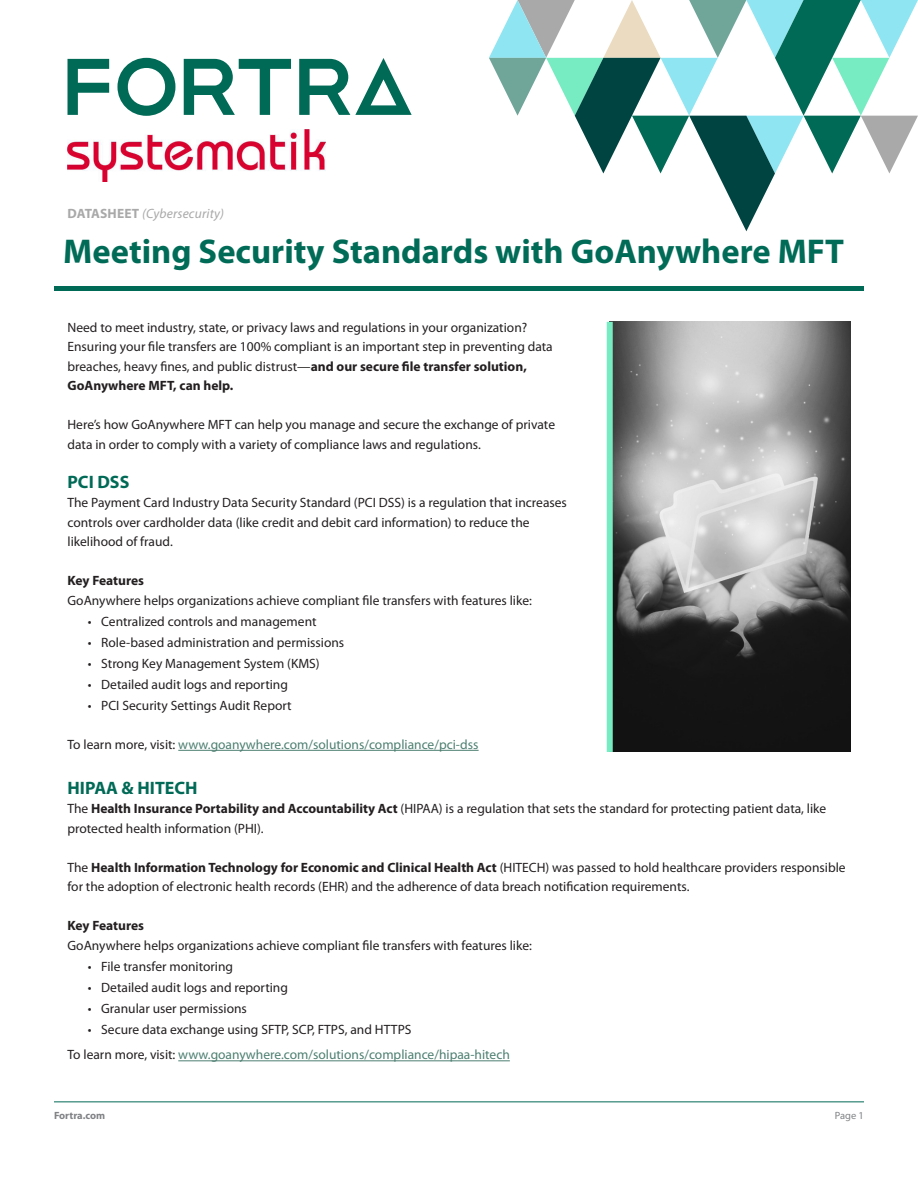
<style>
.page{position:relative;width:918px;height:1188px;background:#fff}
.page>*{position:absolute;margin:0;border:0;box-sizing:border-box;transform-origin:0 0}
.Headline{font:700 34.5px "Myriad Pro";color:#006b57}
.Body_-_Subhead{font:700 18px "Myriad Pro";color:#006a56}
.Body_-_Copy{font:13.5px/19.5px "Myriad Pro";color:#231f20}
.Body_-_Copy-2{font:13.5px "Myriad Pro";color:#4d7f71}
.t1{font:italic 13.5px "Myriad Pro";letter-spacing:.01em;color:#a9a9a9}
.Body_-_Copy-3{font:700 13.5px "Myriad Pro";letter-spacing:-.005em;color:#231f20}
.t2{font:700 10.5px "Myriad Pro";color:#808285}
.t3{font:10.5px "Myriad Pro";color:#808285}
.s1{font-weight:700;font-style:normal}
.s2{font-weight:700}
.s3{color:#231f20}
</style>
<div class="page">
<svg style="left:68px;top:59px;width:41px;height:56px"></svg>
<svg style="left:299px;top:58px;width:113px;height:57px"></svg>
<svg style="left:184px;top:59px;width:107px;height:56px"></svg>
<svg style="left:117px;top:58px;width:58px;height:58px"></svg>
<svg style="left:489px;top:0;width:429px;height:231px"></svg>
<hr style="left:54px;top:1101px;width:810px;height:1px;background:#006a56">
<div style="left:54px;top:286px;width:810px;height:5px;background:#006a56"></div>
<img style="left:68px;top:130px;width:258px;height:52px">
<img style="left:613px;top:322px;width:237px;height:430px">
<div style="left:607px;top:322px;width:6px;height:430px;background:#77ecc2"></div>
<hr style="left:178px;top:750px;width:301px;height:1px;background:#4d7f71">
<hr style="left:178px;top:1060px;width:332px;height:1px;background:#4d7f71">
<p class="t1" style="left:68px;top:206px;width:158px"><span class="s1">DATASHEET</span> (Cybersecurity)</p>
<p class="Headline" style="left:63px;top:229px;width:782px">Meeting Security Standards with GoAnywhere MFT</p>
<p class="Body_-_Copy" style="left:68px;top:317px;width:487px">Need to meet industry, state, or privacy laws and regulations in your organization?<br>Ensuring your file transfers are 100% compliant is an important step in preventing data breaches, heavy fines, and public distrust—<span class="s2">and our secure file transfer solution, GoAnywhere MFT, can help.</span></p>
<p class="Body_-_Copy" style="left:68px;top:415px;width:489px">Here’s how GoAnywhere MFT can help you manage and secure the exchange of private data in order to comply with a variety of compliance laws and regulations.</p>
<p class="Body_-_Subhead" style="left:68px;top:470px;width:63px">PCI DSS</p>
<p class="Body_-_Copy" style="left:68px;top:493px;width:501px">The Payment Card Industry Data Security Standard (PCI DSS) is a regulation that increases controls over cardholder data (like credit and debit card information) to reduce the likelihood of fraud.</p>
<p class="Body_-_Copy-3" style="left:68px;top:572px;width:78px">Key Features</p>
<p class="Body_-_Copy" style="left:68px;top:590px;width:466px">GoAnywhere helps organizations achieve compliant file transfers with features like:</p>
<p class="Body_-_Copy" style="left:88px;top:611px;width:230px">• Centralized controls and management</p>
<p class="Body_-_Copy" style="left:88px;top:632px;width:258px">• Role-based administration and permissions</p>
<p class="Body_-_Copy" style="left:88px;top:653px;width:233px">• Strong Key Management System (KMS)</p>
<p class="Body_-_Copy" style="left:88px;top:674px;width:202px">• Detailed audit logs and reporting</p>
<p class="Body_-_Copy" style="left:88px;top:695px;width:205px">• PCI Security Settings Audit Report</p>
<p class="Body_-_Copy-2" style="left:68px;top:736px;width:413px"><span class="s3">To learn more, visit:</span> www.goanywhere.com/solutions/compliance/pci-dss</p>
<p class="Body_-_Subhead" style="left:68px;top:776px;width:132px">HIPAA &amp; HITECH</p>
<p class="Body_-_Copy" style="left:68px;top:799px;width:760px">The <span class="s2">Health Insurance Portability and Accountability Act</span> (HIPAA) is a regulation that sets the standard for protecting patient data, like protected health information (PHI).</p>
<p class="Body_-_Copy" style="left:68px;top:857px;width:780px">The <span class="s2">Health Information Technology for Economic and Clinical Health Act</span> (HITECH) was passed to hold healthcare providers responsible for the adoption of electronic health records (EHR) and the adherence of data breach notification requirements.</p>
<p class="Body_-_Copy-3" style="left:68px;top:917px;width:78px">Key Features</p>
<p class="Body_-_Copy" style="left:68px;top:935px;width:466px">GoAnywhere helps organizations achieve compliant file transfers with features like:</p>
<p class="Body_-_Copy" style="left:88px;top:956px;width:147px">• File transfer monitoring</p>
<p class="Body_-_Copy" style="left:88px;top:977px;width:202px">• Detailed audit logs and reporting</p>
<p class="Body_-_Copy" style="left:88px;top:998px;width:161px">• Granular user permissions</p>
<p class="Body_-_Copy" style="left:88px;top:1019px;width:325px">• Secure data exchange using SFTP, SCP, FTPS, and HTTPS</p>
<p class="Body_-_Copy-2" style="left:68px;top:1047px;width:444px"><span class="s3">To learn more, visit:</span> www.goanywhere.com/solutions/compliance/hipaa-hitech</p>
<p class="t2" style="left:54px;top:1108px;width:53px">Fortra.com</p>
<p class="t3" style="left:835px;top:1109px;width:31px">Page 1</p>
</div>
